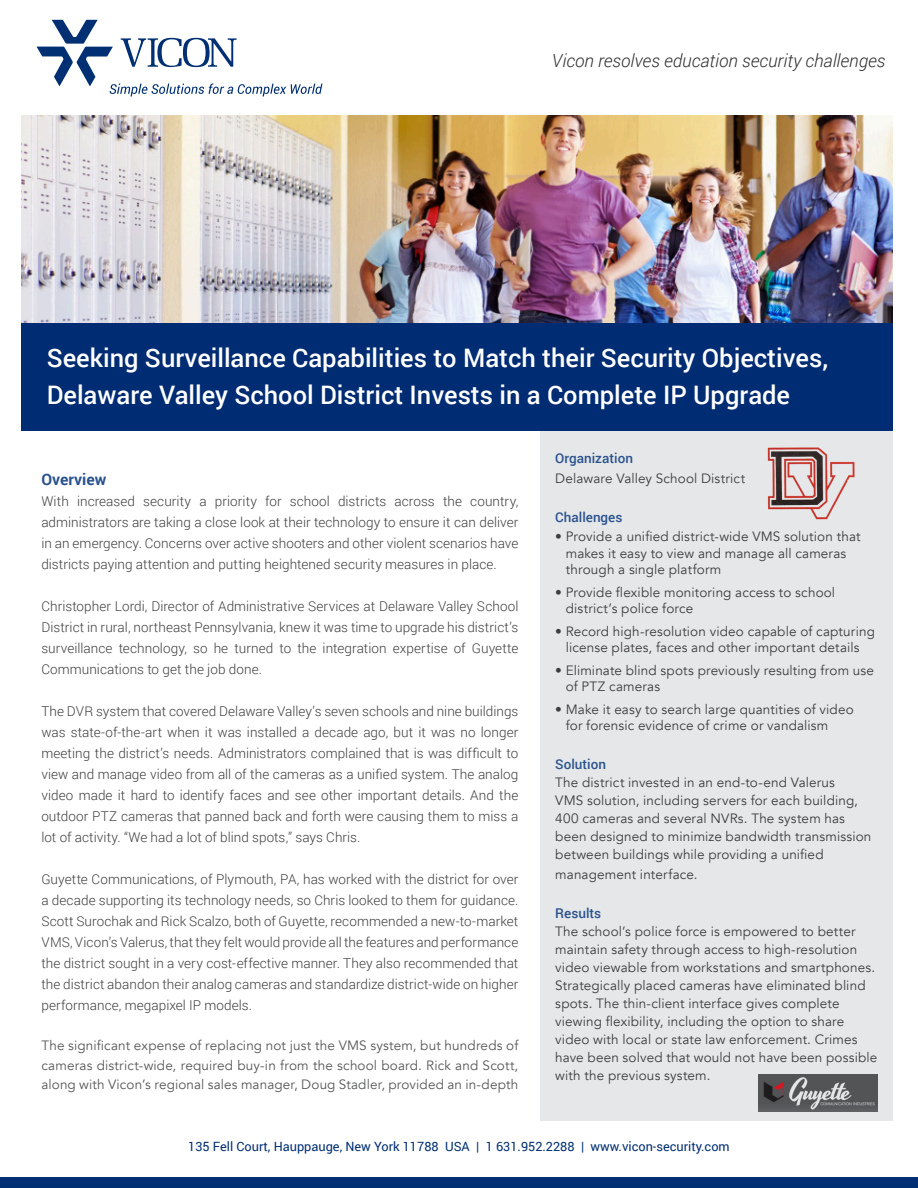
<style>
.page{position:relative;width:918px;height:1188px;background:#fff}
.page>*{position:absolute;margin:0;border:0;box-sizing:border-box;transform-origin:0 0}
.t1{font:500 25.5px/37.5px "Roboto";color:#fff}
.t2{font:italic 300 18px "Roboto";color:#312f30}
.t3{font:700 15.75px "Roboto";color:#29528e}
.t4{font:300 13.5px/21px "Roboto";letter-spacing:.005em;color:#3e3e3f;text-align:justify}
.t5{font:13.5px/18px "Avenir";letter-spacing:.01em;color:#3e3e3f}
.t6{font:13.5px/19.5px "Avenir";letter-spacing:.01em;color:#57585a;text-align:justify}
.t7{font:500 13.5px "Roboto";color:#29528e}
.t8{font:12.75px "Roboto";color:#002f73}
</style>
<div class="page">
<div style="left:0;top:1177px;width:918px;height:11px;background:#002f73"></div>
<svg style="left:37px;top:20px;width:286px;height:77px"></svg>
<div style="left:540px;top:355px;width:353px;height:766px;background:#e6e7e9"></div>
<img style="left:22px;top:115px;width:871px;height:208px">
<div style="left:22px;top:323px;width:871px;height:108px;background:#002c73"></div>
<img style="left:759px;top:1074px;width:119px;height:37px">
<img style="left:767px;top:447px;width:88px;height:73px">
<p class="t2" style="left:552px;top:49px;width:335px">Vicon resolves education security challenges</p>
<p class="t1" style="left:47px;top:338px;width:783px">Seeking Surveillance Capabilities to Match their Security Objectives,<br>Delaware Valley School District Invests in a Complete IP Upgrade</p>
<p class="t3" style="left:41px;top:468px;width:66px">Overview</p>
<p class="t4" style="left:41px;top:490px;width:479px">With increased security a priority for school districts across the country, administrators are taking a close look at their technology to ensure it can deliver in an emergency. Concerns over active shooters and other violent scenarios have districts paying attention and putting heightened security measures in place.</p>
<p class="t4" style="left:41px;top:595px;width:479px">Christopher Lordi, Director of Administrative Services at Delaware Valley School District in rural, northeast Pennsylvania, knew it was time to upgrade his district’s surveillance technology, so he turned to the integration expertise of Guyette Communications to get the job done.</p>
<p class="t4" style="left:41px;top:700px;width:479px">The DVR system that covered Delaware Valley’s seven schools and nine buildings was state-of-the-art when it was installed a decade ago, but it was no longer meeting the district’s needs. Administrators complained that is was difficult to view and manage video from all of the cameras as a unified system. The analog video made it hard to identify faces and see other important details. And the outdoor PTZ cameras that panned back and forth were causing them to miss a lot of activity. “We had a lot of blind spots,” says Chris.</p>
<p class="t4" style="left:41px;top:868px;width:478px">Guyette Communications, of Plymouth, PA, has worked with the district for over a decade supporting its technology needs, so Chris looked to them for guidance.<br>Scott Surochak and Rick Scalzo, both of Guyette, recommended a new-to-market VMS, Vicon’s Valerus, that they felt would provide all the features and performance the district sought in a very cost-effective manner. They also recommended that the district abandon their analog cameras and standardize district-wide on higher performance, megapixel IP models.</p>
<p class="t6" style="left:41px;top:1036px;width:479px">The significant expense of replacing not just the VMS system, but hundreds of cameras district-wide, required buy-in from the school board. Rick and Scott, along with Vicon’s regional sales manager, Doug Stadler, provided an in-depth</p>
<p class="t7" style="left:555px;top:449px;width:79px">Organization</p>
<p class="t5" style="left:555px;top:469px;width:191px">Delaware Valley School District</p>
<p class="t7" style="left:555px;top:507px;width:69px">Challenges</p>
<p class="t5" style="left:566px;top:528px;width:296px;line-height:16.5px;text-indent:-11px">• Provide a unified district-wide VMS solution that makes it easy to view and manage all cameras through a single platform</p>
<p class="t5" style="left:566px;top:584px;width:271px;line-height:16.5px;text-indent:-11px">• Provide flexible monitoring access to school district’s police force</p>
<p class="t5" style="left:555px;top:623px;width:321px;line-height:16.5px;text-align:center">• Record high-resolution video capable of capturing license plates, faces and other important details</p>
<p class="t5" style="left:566px;top:662px;width:310px;line-height:16.5px;text-indent:-11px">• Eliminate blind spots previously resulting from use of PTZ cameras</p>
<p class="t5" style="left:566px;top:701px;width:289px;line-height:16.5px;text-indent:-11px">• Make it easy to search large quantities of video for forensic evidence of crime or vandalism</p>
<p class="t7" style="left:555px;top:755px;width:52px">Solution</p>
<p class="t5" style="left:555px;top:774px;width:318px">The district invested in an end-to-end Valerus<br>VMS solution, including servers for each building, 400 cameras and several NVRs. The system has been designed to minimize bandwidth transmission between buildings while providing a unified</p>
<p class="t5" style="left:555px;top:865px;width:144px">management interface.</p>
<p class="t7" style="left:555px;top:903px;width:47px">Results</p>
<p class="t5" style="left:555px;top:922px;width:324px">The school’s police force is empowered to better maintain safety through access to high-resolution video viewable from workstations and smartphones.<br>Strategically placed cameras have eliminated blind spots. The thin-client interface gives complete viewing flexibility, including the option to share video with local or state law enforcement. Crimes have been solved that would not have been possible with the previous system.</p>
<p class="t8" style="left:188px;top:1137px;width:543px">135 Fell Court, Hauppauge, New York 11788 USA | 1 631.952.2288 | www.vicon-security.com</p>
</div>
